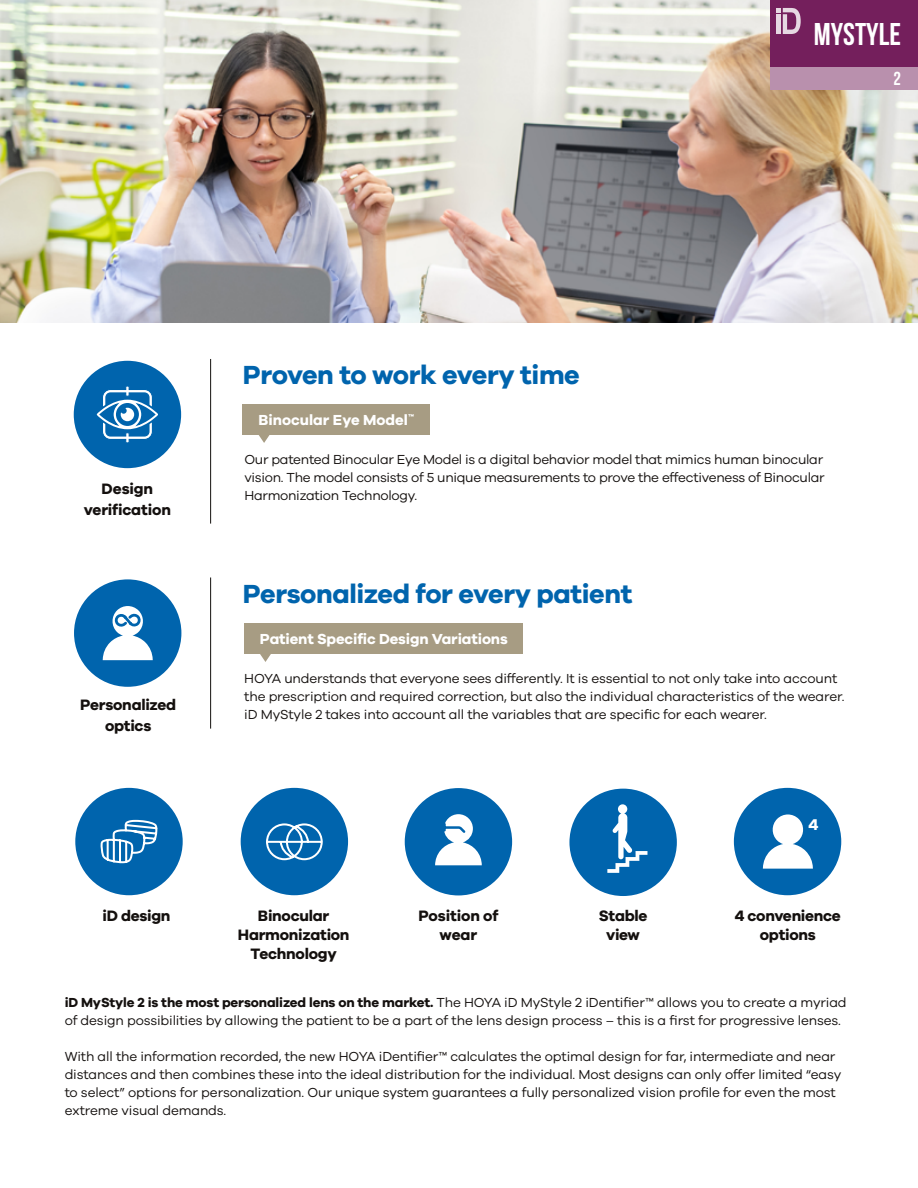
<style>
.page{position:relative;width:918px;height:1188px;background:#fff}
.page>*{position:absolute;margin:0;border:0;box-sizing:border-box;transform-origin:0 0}
.t1{font:700 31.5px "Bebas Neue";color:#fff}
.t2{font:700 27px "Galano Grotesque";letter-spacing:-.015em;color:#0064ad}
.t3{font:18.9px "Bebas Neue";color:#fff}
.t4{font:700 16.05px "Galano Grotesque";color:#fff}
.t5{font:700 15.6px/19px "Galano Grotesque";letter-spacing:-.015em;color:#14100e;text-align:center}
.t6{font:700 15px "Galano Grotesque";letter-spacing:-.01em;color:#fff}
.t7{font:13.5px/18px "Galano Grotesque";letter-spacing:-.01em;color:#14100e}
.s1{font-weight:700}
</style>
<div class="page">
<img style="left:0;top:0;width:918px;height:322px">
<div style="left:75px;top:788px;width:108px;height:107px;background:#0064ad;border-radius:50%"></div>
<svg style="left:100px;top:819px;width:58px;height:45px"></svg>
<div style="left:241px;top:788px;width:107px;height:107px;background:#0064ad;border-radius:50%"></div>
<svg style="left:266px;top:823px;width:57px;height:38px"></svg>
<div style="left:405px;top:788px;width:107px;height:107px;background:#0064ad;border-radius:50%"></div>
<svg style="left:435px;top:814px;width:47px;height:51px"></svg>
<hr style="left:210px;top:577px;width:1px;height:152px;background:#14100e">
<div style="left:244px;top:623px;width:279px;height:31px;background:#a79c83"></div>
<svg style="left:260px;top:654px;width:11px;height:8px"></svg>
<div style="left:74px;top:579px;width:107px;height:108px;background:#0064ad;border-radius:50%"></div>
<svg style="left:103px;top:606px;width:50px;height:54px"></svg>
<div style="left:734px;top:788px;width:107px;height:107px;background:#0064ad;border-radius:50%"></div>
<svg style="left:763px;top:814px;width:50px;height:55px"></svg>
<div style="left:569px;top:789px;width:108px;height:107px;background:#0064ad;border-radius:50%"></div>
<svg style="left:607px;top:804px;width:40px;height:69px"></svg>
<div style="left:74px;top:361px;width:107px;height:107px;background:#0064ad;border-radius:50%"></div>
<svg style="left:96px;top:386px;width:62px;height:57px"></svg>
<div style="left:243px;top:404px;width:187px;height:31px;background:#a79c83"></div>
<svg style="left:259px;top:435px;width:11px;height:8px"></svg>
<div style="left:770px;top:0;width:148px;height:67px;background:#741f5c"></div>
<svg style="left:776px;top:8px;width:25px;height:26px"></svg>
<div style="left:776px;top:14px;width:5px;height:20px;background:#e6d8e2"></div>
<div style="left:770px;top:67px;width:148px;height:22px;background:#b990ad"></div>
<hr style="left:210px;top:359px;width:1px;height:165px;background:#14100e">
<h1 class="t1" style="left:814px;top:16px;width:89px">MYSTYLE</h1>
<h3 class="t3" style="left:893px;top:68px;width:9px">2</h3>
<p class="t5" style="left:84px;top:478px;width:89px;line-height:21px">Design verification</p>
<p class="t5" style="left:80px;top:694px;width:97px;line-height:20.7px">Personalized optics</p>
<h2 class="t2" style="left:243px;top:359px;width:338px">Proven to work every time</h2>
<p class="t6" style="left:259px;top:411px;width:157px">Binocular Eye Model<sup>™</sup></p>
<p class="t7" style="left:244px;top:450px;width:582px;text-align:justify">Our patented Binocular Eye Model is a digital behavior model that mimics human binocular vision. The model consists of 5 unique measurements to prove the effectiveness of Binocular Harmonization Technology.</p>
<h2 class="t2" style="left:243px;top:578px;width:391px">Personalized for every patient</h2>
<p class="t6" style="left:260px;top:630px;width:249px">Patient Specific Design Variations</p>
<p class="t7" style="left:244px;top:669px;width:602px">HOYA understands that everyone sees differently. It is essential to not only take into account the prescription and required correction, but also the individual characteristics of the wearer. iD MyStyle 2 takes into account all the variables that are specific for each wearer.</p>
<p class="t4" style="left:809px;top:815px;width:12px">4</p>
<p class="t5" style="left:102px;top:905px;width:70px">iD design</p>
<p class="t5" style="left:238px;top:905px;width:113px">Binocular<br>Harmonization<br>Technology</p>
<p class="t5" style="left:419px;top:905px;width:81px">Position of wear</p>
<p class="t5" style="left:599px;top:905px;width:50px">Stable view</p>
<p class="t5" style="left:735px;top:905px;width:108px">4 convenience options</p>
<p class="t7" style="left:65px;top:993px;width:784px"><span class="s1">iD MyStyle 2 is the most personalized lens on the market.</span> The HOYA iD MyStyle 2 iDentifier™ allows you to create a myriad of design possibilities by allowing the patient to be a part of the lens design process – this is a first for progressive lenses.</p>
<p class="t7" style="left:65px;top:1047px;width:778px">With all the information recorded, the new HOYA iDentifier™ calculates the optimal design for far, intermediate and near distances and then combines these into the ideal distribution for the individual. Most designs can only offer limited “easy to select” options for personalization. Our unique system guarantees a fully personalized vision profile for even the most extreme visual demands.</p>
</div>
